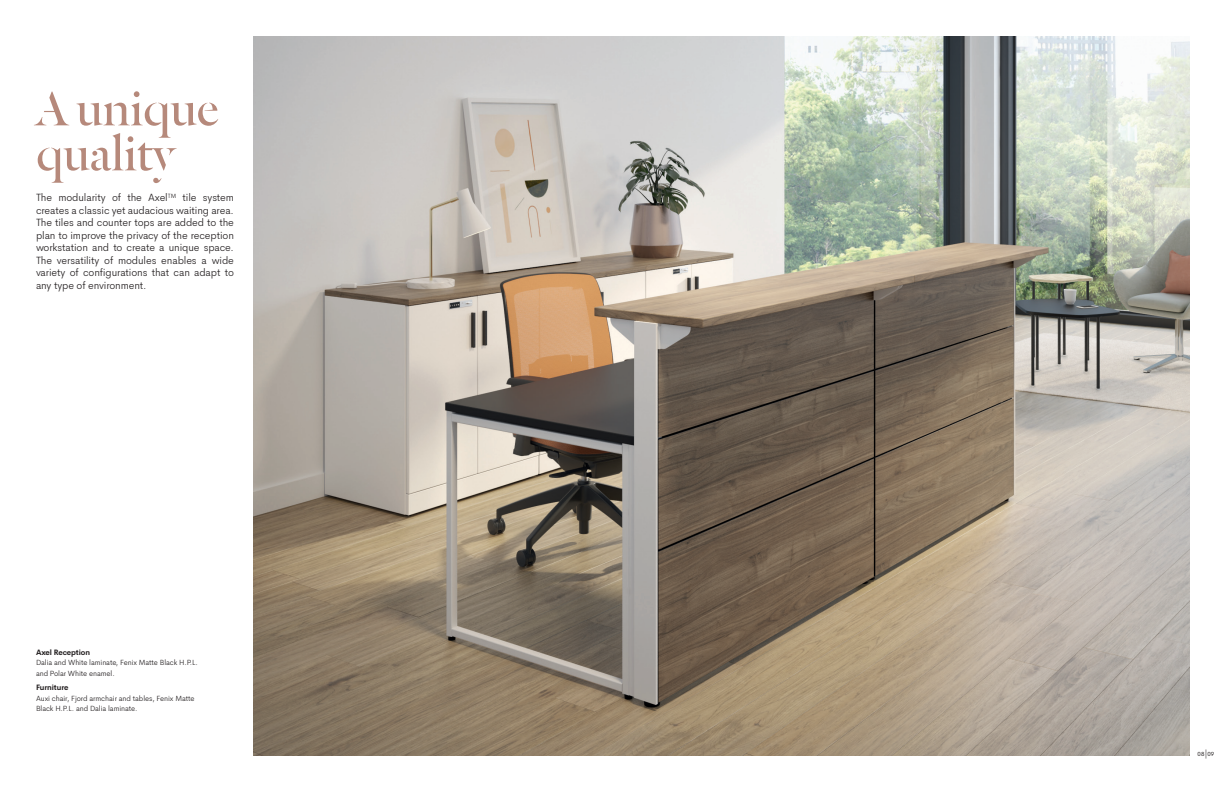
<style>
.page{position:relative;width:1224px;height:792px;background:#fff}
.page>*{position:absolute;margin:0;border:0;box-sizing:border-box;transform-origin:0 0}
.t1{font:53px/45px "Dala Floda";letter-spacing:-.01em;color:#b6897b}
.t2{font:300 10.5px/12.5px "Cerebri Sans";letter-spacing:-.01em;color:#231f20;text-align:justify}
.t3{font:300 7.5px/10.5px "Cerebri Sans";letter-spacing:-.01em;color:#231f20}
.t4{font:700 7.5px "Cerebri Sans";letter-spacing:-.01em;color:#231f20}
.t5{font:6px "Cerebri Sans";color:#231f20}
.s1{font-weight:300;font-size:10px}
</style>
<div class="page">
<img style="left:254px;top:36px;width:936px;height:720px">
<p class="t1" style="left:36px;top:84px;width:184px">A unique quality</p>
<p class="t2" style="left:36px;top:190px;width:200px">The modularity of the Axel<sup>TM</sup> tile system creates a classic yet audacious waiting area.<br>The tiles and counter tops are added to the plan to improve the privacy of the reception workstation and to create a unique space.<br>The versatility of modules enables a wide variety of configurations that can adapt to any type of environment.</p>
<p class="t4" style="left:36px;top:646px;width:56px">Axel Reception</p>
<p class="t3" style="left:36px;top:657px;width:164px">Dalia and White laminate, Fenix Matte Black H.P.L. and Polar White enamel.</p>
<p class="t4" style="left:36px;top:681px;width:34px">Furniture</p>
<p class="t3" style="left:36px;top:692px;width:160px">Auxi chair, Fjord armchair and tables, Fenix Matte<br>Black H.P.L. and Dalia laminate.</p>
<p class="t5" style="left:1198px;top:749px;width:18px">08<span class="s1">|</span>09</p>
</div>
